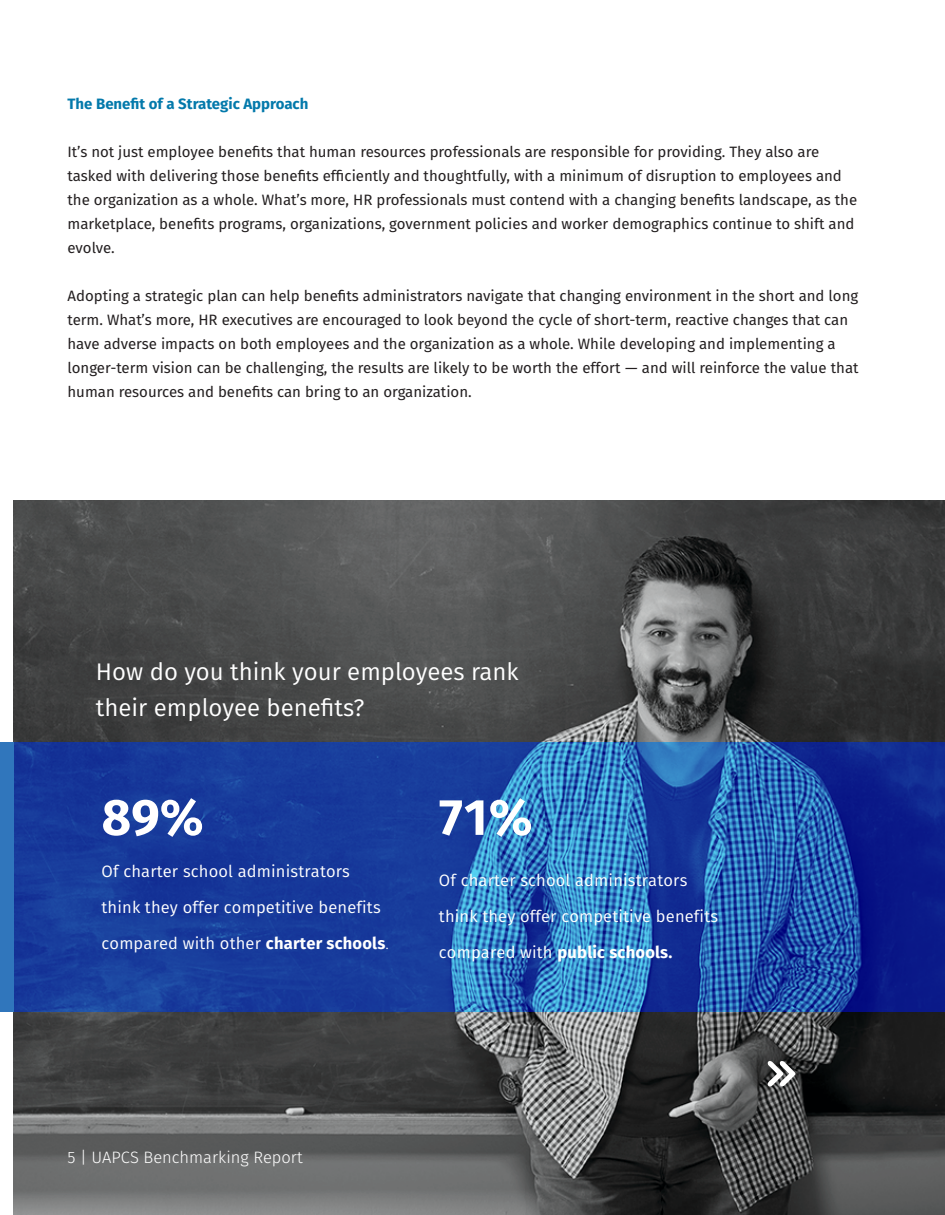
<style>
.page{position:relative;width:945px;height:1215px;background:#fff}
.page>*{position:absolute;margin:0;border:0;box-sizing:border-box;transform-origin:0 0}
.Black{font:700 51px "Fira Sans";color:#fff}
.Units_16pt{font:24px/36px "Fira Sans";color:#fff}
.Black-2{font:16.5px/36.2px "Fira Sans";letter-spacing:.01em;color:#fff}
.t1{font:300 16.5px "Fira Sans";color:#fff}
.t2{font:15px/24px "Fira Sans";color:#231f20}
.t3{font:700 15px "Fira Sans";color:#0379ab}
.s1{font-family:"Gotham";font-style:italic}
.s2{font-weight:700}
.s3{font-weight:300}
</style>
<div class="page">
<img style="left:14px;top:501px;width:931px;height:714px">
<svg style="left:14px;top:742px;width:931px;height:269px;background:#1d49a3"></svg>
<svg style="left:767px;top:1060px;width:28px;height:27px"></svg>
<div style="left:0;top:742px;width:14px;height:269px;background:#3076bc"></div>
<p class="t3" style="left:68px;top:91px;width:242px">The Benefit of a Strategic Approach</p>
<p class="t2" style="left:68px;top:139px;width:791px">It’s not just employee benefits that human resources professionals are responsible for providing. They also are tasked with delivering those benefits efficiently and thoughtfully, with a minimum of disruption to employees and the organization as a whole. What’s more, HR professionals must contend with a changing benefits landscape, as the marketplace, benefits programs, organizations, government policies and worker demographics continue to shift and evolve.</p>
<p class="t2" style="left:68px;top:283px;width:793px">Adopting a strategic plan can help benefits administrators navigate that changing environment in the short and long term. What’s more, HR executives are encouraged to look beyond the cycle of short-term, reactive changes that can have adverse impacts on both employees and the organization as a whole. While developing and implementing a longer-term vision can be challenging, the results are likely to be worth the effort <span class="s1">—</span> and will reinforce the value that human resources and benefits can bring to an organization.</p>
<p class="Units_16pt" style="left:96px;top:653px;width:424px">How do you think your employees rank their employee benefits?</p>
<p class="Black" style="left:102px;top:774px;width:104px">89%</p>
<p class="Black-2" style="left:102px;top:853px;width:289px">Of charter school administrators think they offer competitive benefits compared with other <span class="s2">charter schools</span><span class="s3">.</span></p>
<p class="Black" style="left:439px;top:774px;width:95px">71%</p>
<p class="Black-2" style="left:439px;top:861px;width:281px">Of charter school administrators think they offer competitive benefits compared with <span class="s2">public schools.</span></p>
<p class="t1" style="left:68px;top:1145px;width:237px">5 | UAPCS Benchmarking Report</p>
</div>
